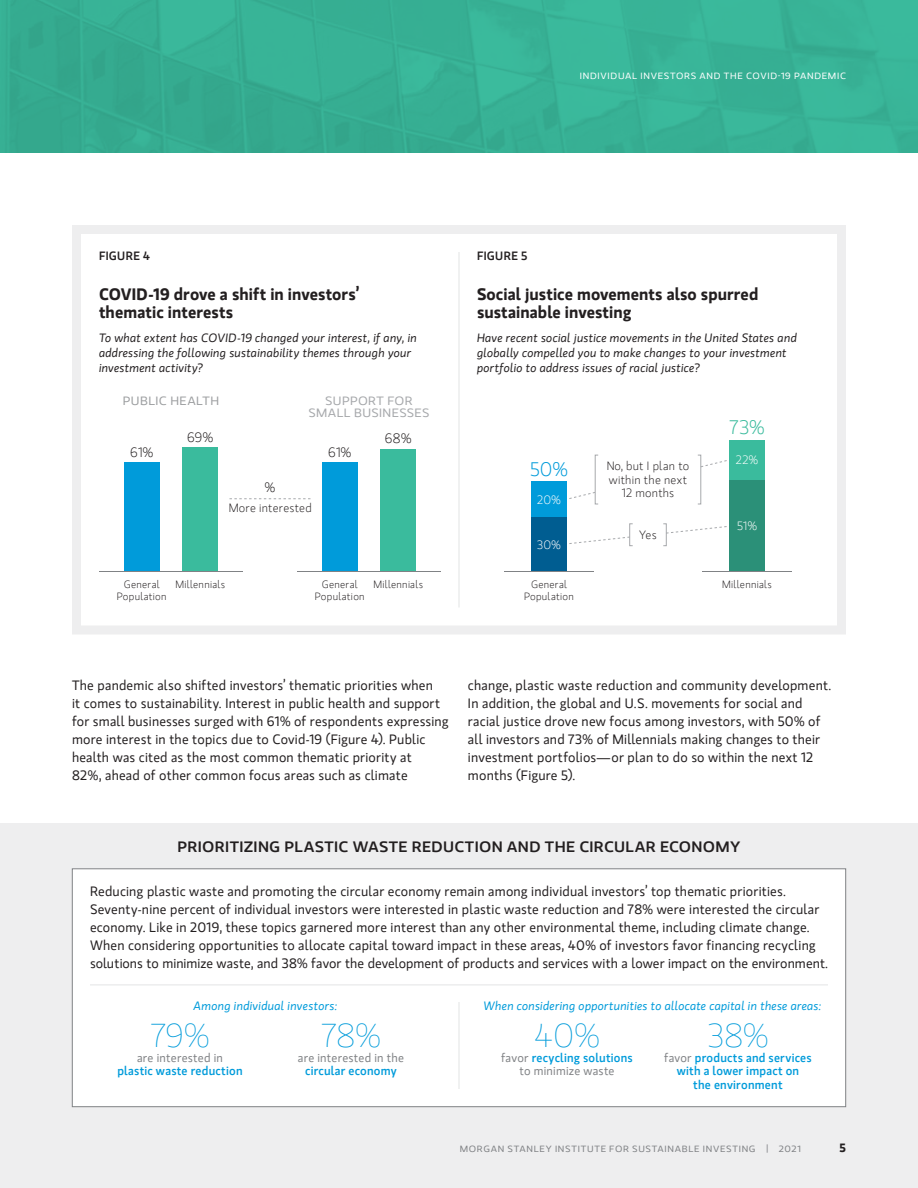
<style>
.page{position:relative;width:918px;height:1188px;background:#fff}
.page>*{position:absolute;margin:0;border:0;box-sizing:border-box;transform-origin:0 0}
.t1{font:100 33px "MS Gloriola II Display";letter-spacing:.01em;color:#009bda}
.t2{font:300 19.5px "MS Gloriola II Std";color:#009bda}
.t3{font:300 19.5px "MS Gloriola II Std";color:#3abb9d}
.t4{font:700 16.5px/18.8px "MS Gloriola II Std";letter-spacing:.005em;color:#231f20}
.t5{font:500 15px "MS Gloriola II Std";letter-spacing:.02em;color:#231f20;scale:1.1 1}
.t6{font:13.5px/18px "MS Gloriola II Std";letter-spacing:.015em;color:#231f20}
.t7{font:300 13.5px "MS Gloriola II Std";letter-spacing:.03em;color:#231f20}
.t8{font:italic 12px/15px "MS Gloriola II Std";letter-spacing:.015em;color:#231f20}
.t9{font:500 12px/13.5px "MS Gloriola II Std";letter-spacing:.02em;color:#009bda;text-align:center}
.t10{font:italic 12px "MS Gloriola II Std";letter-spacing:.015em;color:#009bda}
.t11{font:12px/13.5px "MS Gloriola II Std";letter-spacing:.02em;color:#808285;text-align:center}
.t12{font:300 12px/13.5px "MS Gloriola II Std";letter-spacing:.015em;color:#231f20;text-align:center}
.t13{font:12px/12px "MS Gloriola II Std";letter-spacing:.025em;color:#a7a9ac;text-align:center;scale:1.1 1}
.t14{font:500 12px "MS Gloriola II Std";letter-spacing:.025em;color:#231f20}
.t15{font:12px "MS Gloriola II Std";letter-spacing:.035em;color:#9ea0a2;scale:1.1 1}
.t16{font:300 12px "MS Gloriola II Std";letter-spacing:.025em;color:#fff}
.t17{font:700 12px "MS Gloriola II Std";color:#231f20}
.t18{font:300 10.5px/11.2px "MS Gloriola II Std";letter-spacing:.025em;color:#231f20;text-align:center}
.t19{font:9px "MS Gloriola II Std";letter-spacing:.075em;color:#808285;scale:1.1 1}
.t20{font:9px "MS Gloriola II Std";letter-spacing:.075em;color:#fff;scale:1.1 1}
.s1{font-style:inherit}
.s2{font-weight:500;color:#009bda}
.s3{font-weight:400;color:#808285}
</style>
<div class="page">
<div style="left:0;top:824px;width:918px;height:364px;background:#eeeeef"></div>
<div style="left:72px;top:868px;width:774px;height:239px;background:#fff;border:1px solid #808285"></div>
<div style="left:0;top:0;width:918px;height:153px;background:#37b094"></div>
<hr style="left:459px;top:1002px;width:1px;height:87px;background:#e3e4e5">
<hr style="left:90px;top:985px;width:738px;height:1px;background:#e3e4e5">
<div style="left:72px;top:225px;width:774px;height:409px;background:#fff;border:9px solid #eeeeef"></div>
<div style="left:124px;top:462px;width:36px;height:110px;background:#009bda"></div>
<div style="left:322px;top:462px;width:36px;height:110px;background:#009bda"></div>
<div style="left:182px;top:447px;width:36px;height:125px;background:#3abb9d"></div>
<div style="left:380px;top:449px;width:36px;height:123px;background:#3abb9d"></div>
<hr style="left:99px;top:571px;width:144px;height:1px;background:#808285">
<hr style="left:504px;top:571px;width:90px;height:1px;background:#808285">
<svg style="left:230px;top:498px;width:80px;height:1px"></svg>
<hr style="left:297px;top:571px;width:144px;height:1px;background:#808285">
<hr style="left:459px;top:252px;width:1px;height:356px;background:#e3e4e5">
<div style="left:531px;top:482px;width:36px;height:36px;background:#009bda"></div>
<div style="left:729px;top:440px;width:36px;height:40px;background:#3abb9d"></div>
<div style="left:531px;top:518px;width:36px;height:54px;background:#005d91"></div>
<div style="left:729px;top:480px;width:36px;height:92px;background:#2b9078"></div>
<hr style="left:702px;top:571px;width:90px;height:1px;background:#808285">
<svg style="left:569px;top:460px;width:158px;height:39px"></svg>
<svg style="left:569px;top:526px;width:158px;height:18px"></svg>
<div style="left:596px;top:455px;width:104px;height:48px;background:#fff"></div>
<div style="left:595px;top:455px;width:3px;height:49px;border:1px solid #a7a9ac"></div>
<div style="left:698px;top:455px;width:3px;height:49px;border:1px solid #a7a9ac"></div>
<div style="left:630px;top:524px;width:36px;height:22px;background:#fff"></div>
<div style="left:629px;top:524px;width:4px;height:22px;border:1px solid #a7a9ac"></div>
<div style="left:663px;top:524px;width:4px;height:22px;border:1px solid #a7a9ac"></div>
<p class="t20" style="left:580px;top:69px;width:243px">INDIVIDUAL INVESTORS AND THE COVID-19 PANDEMIC</p>
<p class="t14" style="left:99px;top:248px;width:52px">FIGURE 4</p>
<p class="t14" style="left:477px;top:248px;width:52px">FIGURE 5</p>
<p class="t4" style="left:99px;top:284px;width:262px">COVID-19 drove a shift in investors’ thematic interests</p>
<p class="t8" style="left:99px;top:330px;width:320px">To what extent has COVID-19 changed your interest, if any, in addressing the following sustainability themes through your investment activity?</p>
<p class="t15" style="left:123px;top:393px;width:89px">PUBLIC HEALTH</p>
<p class="t13" style="left:309px;top:395px;width:111px">SUPPORT FOR<br>SMALL BUSINESSES</p>
<p class="t7" style="left:130px;top:443px;width:25px">61%</p>
<p class="t7" style="left:187px;top:428px;width:27px">69%</p>
<p class="t7" style="left:385px;top:430px;width:28px">68%</p>
<p class="t7" style="left:265px;top:478px;width:12px">%</p>
<p class="t12" style="left:229px;top:501px;width:85px">More interested</p>
<p class="t7" style="left:328px;top:443px;width:25px">61%</p>
<p class="t4" style="left:477px;top:284px;width:283px">Social justice movements also spurred sustainable investing</p>
<p class="t8" style="left:477px;top:330px;width:321px">Have recent social justice movements in the United States and globally compelled you to make changes to your investment portfolio to address issues of racial justice?</p>
<h2 class="t2" style="left:530px;top:456px;width:39px">50%</h2>
<p class="t16" style="left:537px;top:492px;width:25px">20%</p>
<p class="t16" style="left:537px;top:537px;width:25px">30%</p>
<p class="t12" style="left:607px;top:459px;width:84px">No, but I plan to within the next<br>12 months</p>
<p class="t12" style="left:639px;top:528px;width:19px">Yes</p>
<h2 class="t3" style="left:730px;top:415px;width:36px">73%</h2>
<p class="t16" style="left:736px;top:452px;width:24px">22%</p>
<p class="t16" style="left:737px;top:518px;width:21px">51%</p>
<p class="t18" style="left:117px;top:579px;width:51px">General<br>Population</p>
<p class="t18" style="left:524px;top:579px;width:51px">General<br>Population</p>
<p class="t18" style="left:175px;top:579px;width:51px">Millennials</p>
<p class="t18" style="left:315px;top:579px;width:51px">General<br>Population</p>
<p class="t18" style="left:373px;top:579px;width:51px">Millennials</p>
<p class="t18" style="left:722px;top:579px;width:51px">Millennials</p>
<p class="t6" style="left:72px;top:676px;width:378px">The pandemic also shifted investors’ thematic priorities when<br>it comes to sustainability. Interest in public health and support for small businesses surged with 61% of respondents expressing more interest in the topics due to Covid-19 (Figure 4). Public health was cited as the most common thematic priority at<br>82%, ahead of other common focus areas such as climate</p>
<p class="t6" style="left:468px;top:676px;width:365px">change, plastic waste reduction and community development.<br>In addition, the global and U.S. movements for social and racial justice drove new focus among investors, with 50% of all investors and 73% of Millennials making changes to their investment portfolios—or plan to do so within the next 12 months (Figure 5).</p>
<p class="t5" style="left:178px;top:836px;width:513px">PRIORITIZING PLASTIC WASTE REDUCTION AND THE CIRCULAR ECONOMY</p>
<p class="t6" style="left:90px;top:882px;width:740px">Reducing plastic waste and promoting the circular economy remain among individual investors’ top thematic priorities.<br>Seventy-nine percent of individual investors were interested in plastic waste reduction and 78% were interested the circular economy. Like in 2019, these topics garnered more interest than any other environmental theme, including climate change.<br>When considering opportunities to allocate capital toward impact in these areas, 40% of investors favor financing recycling solutions to minimize waste, and 38% favor the development of products and services with a lower impact on the environment.</p>
<p class="t10" style="left:194px;top:998px;width:145px"><span class="s1">A</span>mong individual investors:</p>
<p class="t10" style="left:484px;top:998px;width:339px">When considering opportunities to allocate capital in these areas:</p>
<h1 class="t1" style="left:534px;top:1013px;width:67px">40%</h1>
<p class="t11" style="left:501px;top:1051px;width:133px">favor <span class="s2">recycling solutions </span>to minimize waste</p>
<h1 class="t1" style="left:151px;top:1013px;width:60px">79%</h1>
<p class="t11" style="left:137px;top:1051px;width:87px">are interested in</p>
<p class="t9" style="left:117px;top:1064px;width:127px">plastic waste reduction</p>
<h1 class="t1" style="left:322px;top:1013px;width:60px">78%</h1>
<p class="t11" style="left:298px;top:1051px;width:108px">are interested in the</p>
<p class="t9" style="left:305px;top:1064px;width:93px">circular economy</p>
<h1 class="t1" style="left:708px;top:1013px;width:62px">38%</h1>
<p class="t9" style="left:664px;top:1050px;width:149px"><span class="s3">favor</span> products and services with a lower impact on<br>the environment</p>
<p class="t19" style="left:460px;top:1143px;width:312px">MORGAN STANLEY INSTITUTE FOR SUSTAINABLE INVESTING | 2021</p>
<p class="t17" style="left:840px;top:1139px;width:8px">5</p>
</div>
